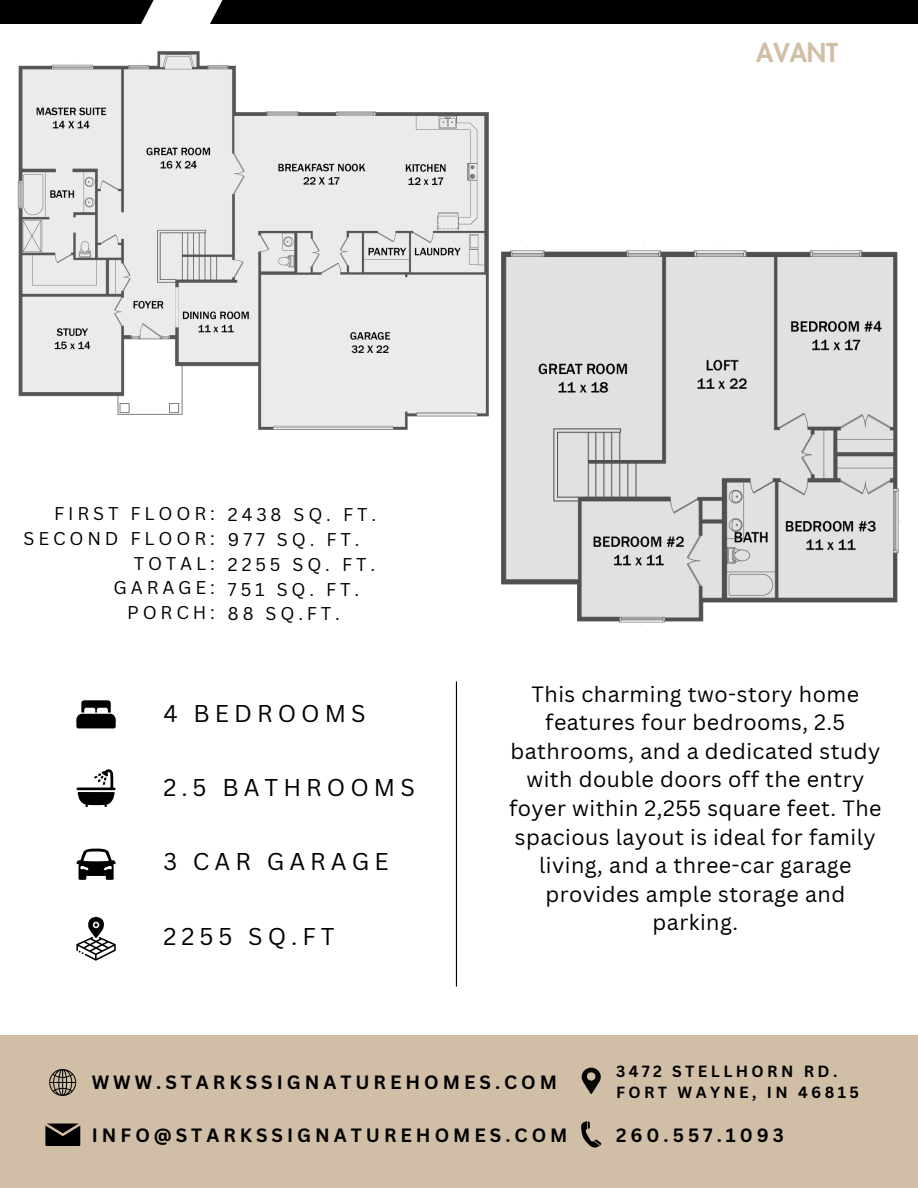
<style>
.page{position:relative;width:918px;height:1188px;background:#fff}
.page>*{position:absolute;margin:0;border:0;box-sizing:border-box;transform-origin:0 0}
.t1{font:800 25.5px "Futura LT Pro";color:#d1bea7}
.t2{font:23.7px "Canva Sans";letter-spacing:.21em;color:#000}
.t3{font:21.6px/28.7px "Canva Sans";letter-spacing:.02em;color:#000;text-align:center}
.t4{font:700 18.75px "Canva Sans";letter-spacing:.21em;color:#000}
.t5{font:18px/24.8px "Canva Sans";letter-spacing:.215em;color:#000;text-align:right}
.t6{font:700 15.75px/21.3px "Canva Sans";letter-spacing:.215em;color:#000}
</style>
<div class="page">
<svg style="left:77px;top:769px;width:39px;height:38px"></svg>
<svg style="left:76px;top:700px;width:40px;height:28px"></svg>
<svg style="left:76px;top:849px;width:40px;height:31px"></svg>
<svg style="left:76px;top:917px;width:40px;height:44px"></svg>
<hr style="left:456px;top:681px;width:1px;height:306px;background:#000">
<div style="left:0;top:0;width:918px;height:24px;background:#000"></div>
<div style="left:0;top:1035px;width:918px;height:153px;background:#d1bea7"></div>
<svg style="left:141px;top:0;width:82px;height:52px"></svg>
<svg style="left:581px;top:1121px;width:20px;height:27px"></svg>
<svg style="left:45px;top:1124px;width:35px;height:22px"></svg>
<svg style="left:582px;top:1068px;width:19px;height:26px"></svg>
<svg style="left:49px;top:1069px;width:27px;height:27px"></svg>
<img style="left:17px;top:52px;width:471px;height:377px">
<img style="left:502px;top:247px;width:397px;height:376px">
<h2 class="t1" style="left:756px;top:41px;width:83px">AVANT</h2>
<h2 class="t5" style="left:24px;top:501px;width:193px">FIRST FLOOR:<br>SECOND FLOOR:<br>TOTAL:<br>GARAGE:<br>PORCH:</h2>
<h2 class="t5" style="left:228px;top:502px;width:150px;text-align:left">2438 SQ. FT.<br>977 SQ. FT.<br>2255 SQ. FT.<br>751 SQ. FT.<br>88 SQ.FT.</h2>
<h5 class="t2" style="left:163px;top:696px;width:204px">4 BEDROOMS</h5>
<p class="t2" style="left:163px;top:771px;width:253px">2.5 BATHROOMS</p>
<p class="t2" style="left:163px;top:845px;width:227px">3 CAR GARAGE</p>
<p class="t2" style="left:163px;top:919px;width:173px">2255 SQ.FT</p>
<h5 class="t3" style="left:509px;top:679px;width:374px">This charming two-story home features four bedrooms, 2.5 bathrooms, and a dedicated study with double doors off the entry foyer within 2,255 square feet. The spacious layout is ideal for family living, and a three-car garage provides ample storage and parking.</h5>
<h2 class="t4" style="left:92px;top:1069px;width:467px">WWW.STARKSSIGNATUREHOMES.COM</h2>
<h3 class="t4" style="left:92px;top:1122px;width:477px">INFO@STARKSSIGNATUREHOMES.COM</h3>
<p class="t6" style="left:616px;top:1060px;width:244px">3472 STELLHORN RD.<br>FORT WAYNE, IN 46815</p>
<p class="t4" style="left:616px;top:1122px;width:169px">260.557.1093</p>
</div>
